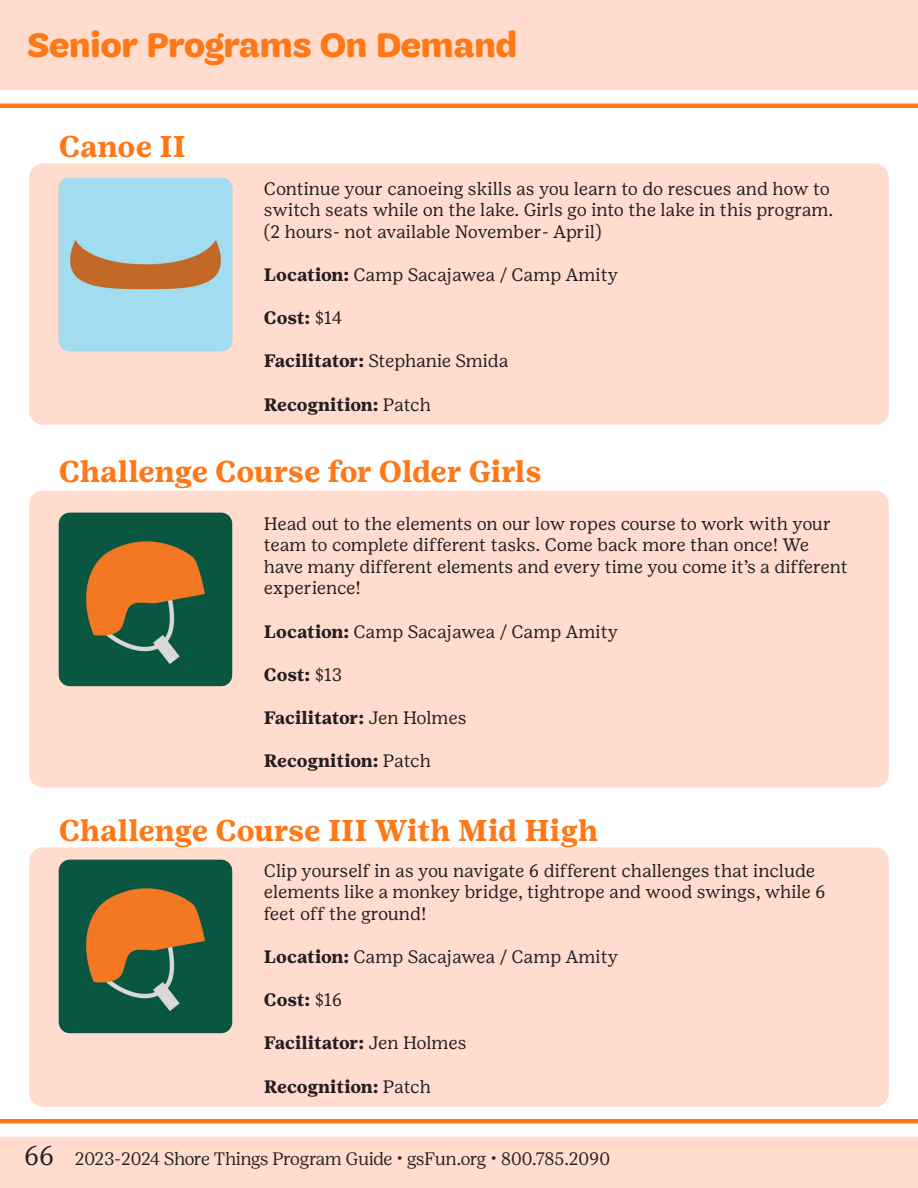
<style>
.page{position:relative;width:918px;height:1188px;background:#fff}
.page>*{position:absolute;margin:0;border:0;box-sizing:border-box;transform-origin:0 0}
.t1{font:700 36px "Trefoil Sans";color:#ff7818}
.t2{font:700 30px "Girl Scout Text";color:#ff7818}
.t3{font:18px/21.6px "Girl Scout Text";color:#231f20}
.t4{font:700 18px "Girl Scout Text";color:#231f20}
.t5{font:300 18px "Girl Scout Display";letter-spacing:-.005em;color:#231f20}
.s1{font-weight:700}
.s2{font-weight:400}
.s3{font-size:27px}
</style>
<div class="page">
<svg style="left:0;top:1119px;width:918px;height:18px"></svg>
<div style="left:0;top:1137px;width:918px;height:51px;background:#ffdcce"></div>
<svg style="left:0;top:90px;width:918px;height:18px"></svg>
<div style="left:0;top:0;width:918px;height:90px;background:#ffdcce"></div>
<div style="left:29px;top:164px;width:860px;height:261px;background:#ffdcce;border-radius:14px"></div>
<img style="left:59px;top:178px;width:173px;height:173px">
<div style="left:29px;top:491px;width:860px;height:297px;background:#ffdcce;border-radius:14px"></div>
<img style="left:59px;top:513px;width:173px;height:173px">
<div style="left:29px;top:847px;width:860px;height:260px;background:#ffdcce;border-radius:14px"></div>
<img style="left:59px;top:860px;width:173px;height:173px">
<p class="t1" style="left:27px;top:25px;width:492px">Senior Programs On Demand</p>
<p class="t2" style="left:59px;top:128px;width:129px">Canoe II</p>
<p class="t3" style="left:264px;top:177px;width:571px">Continue your canoeing skills as you learn to do rescues and how to switch seats while on the lake. Girls go into the lake in this program.</p>
<p class="t3" style="left:264px;top:220px;width:339px">(2 hours- not available November- April)</p>
<p class="t3" style="left:264px;top:264px;width:356px"><span class="s1">Location:</span> Camp Sacajawea / Camp Amity</p>
<p class="t4" style="left:264px;top:307px;width:80px">Cost: <span class="s2">$14</span></p>
<p class="t3" style="left:264px;top:350px;width:246px"><span class="s1">Facilitator:</span> Stephanie Smida</p>
<p class="t4" style="left:264px;top:393px;width:169px">Recognition: <span class="s2">Patch</span></p>
<p class="t2" style="left:59px;top:453px;width:484px">Challenge Course for Older Girls</p>
<p class="t3" style="left:264px;top:512px;width:585px">Head out to the elements on our low ropes course to work with your team to complete different tasks. Come back more than once! We have many different elements and every time you come it’s a different experience!</p>
<p class="t3" style="left:264px;top:620px;width:356px"><span class="s1">Location:</span> Camp Sacajawea / Camp Amity</p>
<p class="t4" style="left:264px;top:664px;width:80px">Cost: <span class="s2">$13</span></p>
<p class="t4" style="left:264px;top:707px;width:204px">Facilitator: <span class="s2">Jen Holmes</span></p>
<p class="t4" style="left:264px;top:750px;width:169px">Recognition: <span class="s2">Patch</span></p>
<p class="t2" style="left:59px;top:812px;width:541px">Challenge Course III With Mid High</p>
<p class="t3" style="left:264px;top:859px;width:563px">Clip yourself in as you navigate 6 different challenges that include elements like a monkey bridge, tightrope and wood swings, while 6 feet off the ground!</p>
<p class="t3" style="left:264px;top:946px;width:356px"><span class="s1">Location:</span> Camp Sacajawea / Camp Amity</p>
<p class="t4" style="left:264px;top:989px;width:80px">Cost: <span class="s2">$16</span></p>
<p class="t4" style="left:264px;top:1032px;width:204px">Facilitator: <span class="s2">Jen Holmes</span></p>
<p class="t4" style="left:264px;top:1075px;width:169px">Recognition: <span class="s2">Patch</span></p>
<p class="t5" style="left:24px;top:1148px;width:587px"><span class="s3">66</span> 2023-2024 Shore Things Program Guide • gsFun.org • 800.785.2090</p>
</div>
